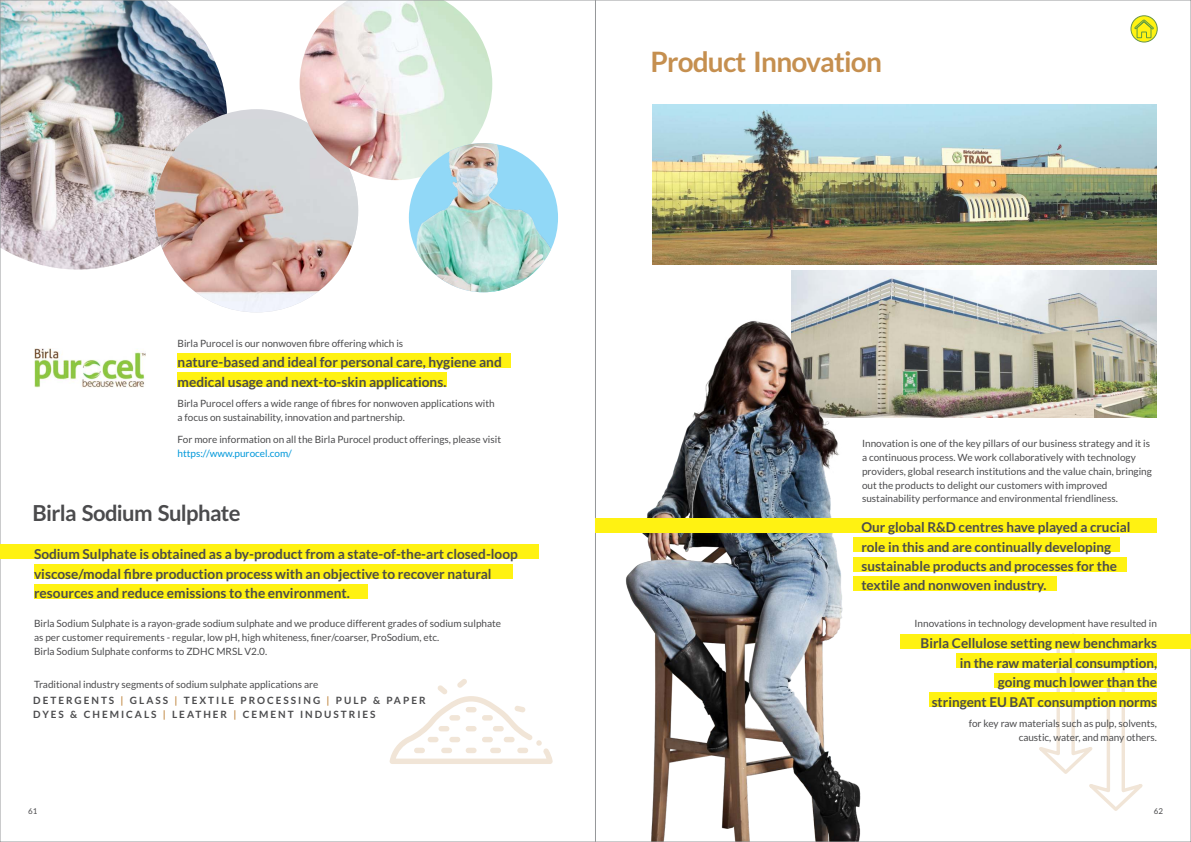
<style>
.page{position:relative;width:1191px;height:842px;background:#fff}
.page>*{position:absolute;margin:0;border:0;box-sizing:border-box;transform-origin:0 0}
.t1{font:700 28px "Lato";letter-spacing:-.03em;color:#c58f4f}
.t2{font:700 22px "Lato";letter-spacing:-.03em;color:#4b4b4d}
.t3{font:700 13.7px/19.7px "Lato";color:#4b4b4d}
.t4{font:700 13.5px/19.4px "Lato";color:#4b4b4d;text-align:right}
.t5{font:10px/13.8px "Lato";color:#4b4b4d}
.t6{font:700 10px/13.5px "Lato";letter-spacing:.2em;color:#4b4b4d}
.t7{font:10px "Lato";color:#0098da}
.t8{font:8px "Lato";color:#4b4b4d}
.s1{color:#c58f4f}
</style>
<div class="page">
<img style="left:864px;top:270px;width:293px;height:148px">
<img style="left:2px;top:2px;width:225px;height:268px">
<img style="left:155px;top:119px;width:203px;height:193px">
<img style="left:300px;top:2px;width:192px;height:178px">
<img style="left:409px;top:143px;width:149px;height:149px;border-radius:50%">
<img style="left:615px;top:270px;width:249px;height:570px">
<img style="left:34px;top:349px;width:112px;height:39px">
<div style="left:178px;top:373px;width:269px;height:14px;background:#fff212"></div>
<div style="left:178px;top:353px;width:332px;height:14px;background:#fff212"></div>
<div style="left:0;top:545px;width:539px;height:14px;background:#fff212"></div>
<div style="left:34px;top:564px;width:479px;height:14px;background:#fff212"></div>
<div style="left:34px;top:584px;width:334px;height:14px;background:#fff212"></div>
<svg style="left:389px;top:679px;width:163px;height:85px"></svg>
<svg style="left:1028px;top:633px;width:125px;height:178px"></svg>
<img style="left:652px;top:104px;width:505px;height:161px">
<div style="left:900px;top:634px;width:291px;height:14px;background:#fff212"></div>
<div style="left:956px;top:654px;width:201px;height:14px;background:#fff212"></div>
<div style="left:994px;top:673px;width:163px;height:14px;background:#fff212"></div>
<div style="left:929px;top:693px;width:228px;height:14px;background:#fff212"></div>
<div style="left:853px;top:537px;width:267px;height:14px;background:#fff212"></div>
<div style="left:853px;top:557px;width:273px;height:14px;background:#fff212"></div>
<div style="left:595px;top:518px;width:562px;height:14px;background:#fff212"></div>
<div style="left:853px;top:576px;width:203px;height:14px;background:#fff212"></div>
<svg style="left:1130px;top:15px;width:27px;height:27px"></svg>
<svg style="left:1134px;top:19px;width:20px;height:20px"></svg>
<p class="t5" style="left:178px;top:337px;width:227px">Birla Purocel is our nonwoven fibre offering which is</p>
<h3 class="t3" style="left:178px;top:353px;width:326px">nature-based and ideal for personal care, hygiene and medical usage and next-to-skin applications.</h3>
<p class="t5" style="left:178px;top:397px;width:319px">Birla Purocel offers a wide range of fibres for nonwoven applications with a focus on sustainability, innovation and partnership.</p>
<p class="t5" style="left:178px;top:433px;width:325px">For more information on all the Birla Purocel product offerings, please visit</p>
<p class="t7" style="left:178px;top:449px;width:116px">https://www.purocel.com/</p>
<h2 class="t2" style="left:32px;top:503px;width:210px">Birla Sodium Sulphate</h2>
<h3 class="t3" style="left:34px;top:545px;width:485px">Sodium Sulphate is obtained as a by-product from a state-of-the-art closed-loop viscose/modal fibre production process with an objective to recover natural resources and reduce emissions to the environment.</h3>
<p class="t5" style="left:34px;top:617px;width:469px">Birla Sodium Sulphate is a rayon-grade sodium sulphate and we produce different grades of sodium sulphate as per customer requirements - regular, low pH, high whiteness, finer/coarser, ProSodium, etc.<br>Birla Sodium Sulphate conforms to ZDHC MRSL V2.0.</p>
<p class="t5" style="left:34px;top:678px;width:286px">Traditional industry segments of sodium sulphate applications are</p>
<p class="t6" style="left:33px;top:695px;width:394px">DETERGENTS <span class="s1">|</span> GLASS <span class="s1">|</span> TEXTILE PROCESSING <span class="s1">|</span> PULP &amp; PAPER<br>DYES &amp; CHEMICALS <span class="s1">|</span> LEATHER <span class="s1">|</span> CEMENT INDUSTRIES</p>
<h1 class="t1" style="left:650px;top:49px;width:233px">Product Innovation</h1>
<p class="t5" style="left:862px;top:437px;width:291px">Innovation is one of the key pillars of our business strategy and it is a continuous process. We work collaboratively with technology providers, global research institutions and the value chain, bringing out the products to delight our customers with improved sustainability performance and environmental friendliness.</p>
<h3 class="t4" style="left:861px;top:518px;width:270px;text-align:left">Our global R&amp;D centres have played a crucial role in this and are continually developing sustainable products and processes for the textile and nonwoven industry.</h3>
<p class="t5" style="left:914px;top:617px;width:244px">Innovations in technology development have resulted in</p>
<h3 class="t4" style="left:920px;top:634px;width:238px">Birla Cellulose setting new benchmarks in the raw material consumption,<br>going much lower than the<br>stringent EU BAT consumption norms</h3>
<p class="t5" style="left:968px;top:717px;width:190px;text-align:right">for key raw materials such as pulp, solvents, caustic, water, and many others.</p>
<p class="t8" style="left:28px;top:807px;width:11px">61</p>
<p class="t8" style="left:1153px;top:807px;width:11px">62</p>
</div>
